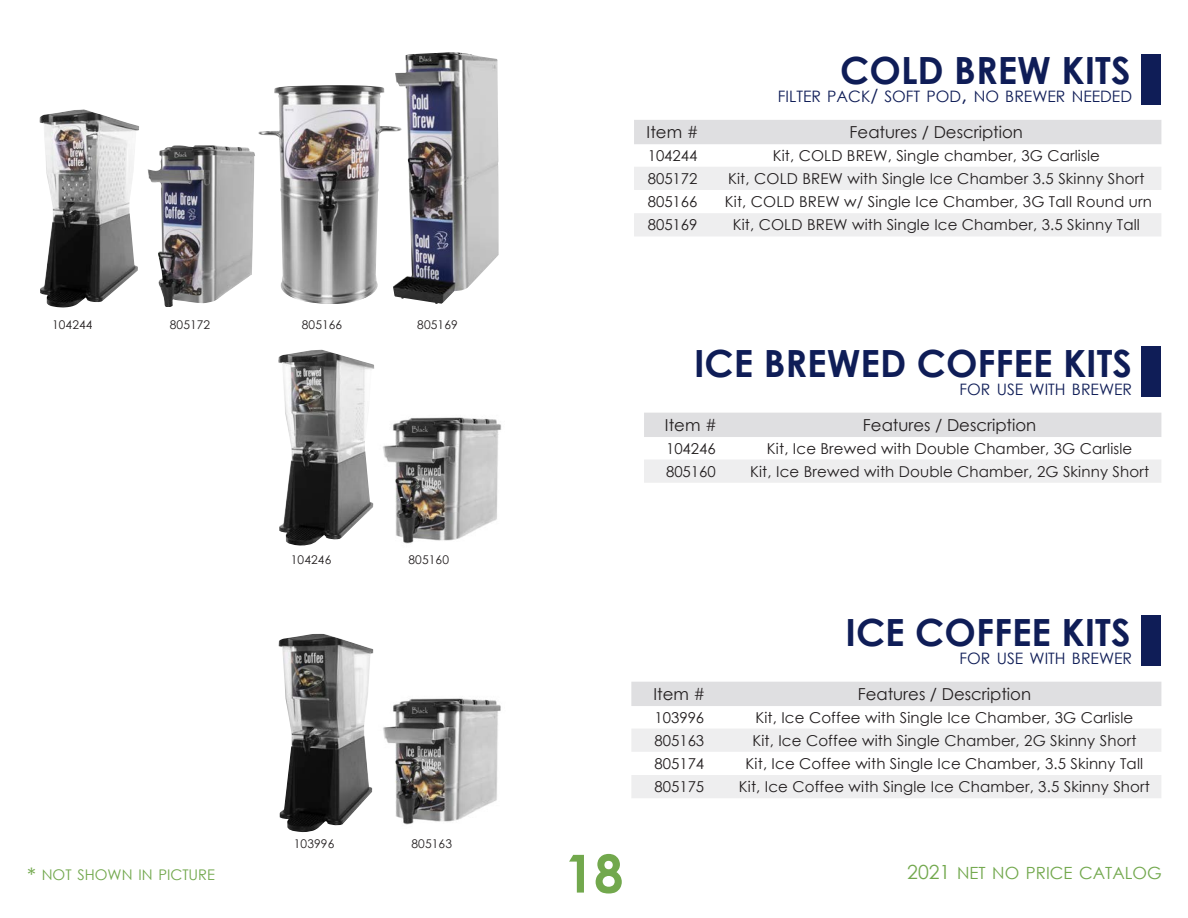
<style>
.page{position:relative;width:1188px;height:918px;background:#fff}
.page>*{position:absolute;margin:0;border:0;box-sizing:border-box;transform-origin:0 0}
.t1{font:700 52.5px "Century Gothic";color:#72a84d}
.t2{font:700 37.5px "Century Gothic";color:#0f1d57}
.t3{font:16.8px "Century Gothic";color:#72a84d}
.t4{font:16.5px "Century Gothic";color:#231f20}
.t5{font:15.75px "Century Gothic";color:#0f1d57}
.TOC_Title{font:15px "Century Gothic";letter-spacing:.01em;color:#231f20}
.t6{font:14.7px "Century Gothic";color:#72a84d}
.Body_Brown{font:12px "Century Gothic";letter-spacing:.01em;color:#231f20}
.s1{font-size:21px}
.s2{font-size:18px}
.s3{font-size:22.5px}
.s4{font-size:19.5px}
</style>
<div class="page">
<img style="left:383px;top:698px;width:118px;height:127px">
<img style="left:148px;top:145px;width:107px;height:162px">
<img style="left:395px;top:52px;width:104px;height:252px">
<img style="left:383px;top:417px;width:119px;height:127px">
<img style="left:39px;top:109px;width:100px;height:199px">
<img style="left:258px;top:85px;width:144px;height:219px">
<img style="left:279px;top:634px;width:94px;height:199px">
<img style="left:278px;top:350px;width:96px;height:196px">
<div style="left:634px;top:120px;width:527px;height:24px;background:#dfdfe1"></div>
<svg style="left:634px;top:167px;width:527px;height:69px"></svg>
<div style="left:631px;top:682px;width:530px;height:24px;background:#dfdfe1"></div>
<svg style="left:631px;top:729px;width:530px;height:69px"></svg>
<div style="left:644px;top:413px;width:517px;height:24px;background:#dfdfe1"></div>
<div style="left:644px;top:460px;width:517px;height:23px;background:#eeeeef"></div>
<div style="left:1141px;top:54px;width:20px;height:50px;background:#0f1d57"></div>
<div style="left:1141px;top:616px;width:20px;height:50px;background:#0f1d57"></div>
<div style="left:1141px;top:347px;width:20px;height:50px;background:#0f1d57"></div>
<p class="Body_Brown" style="left:52px;top:316px;width:42px">104244</p>
<p class="Body_Brown" style="left:170px;top:316px;width:42px">805172</p>
<p class="Body_Brown" style="left:302px;top:316px;width:42px">805166</p>
<p class="Body_Brown" style="left:417px;top:316px;width:42px">805169</p>
<p class="Body_Brown" style="left:291px;top:552px;width:42px">104246</p>
<p class="Body_Brown" style="left:409px;top:552px;width:42px">805160</p>
<p class="t6" style="left:27px;top:865px;width:190px"><span class="s1">*</span> NOT SHOWN IN PICTURE</p>
<p class="Body_Brown" style="left:294px;top:835px;width:42px">103996</p>
<p class="Body_Brown" style="left:412px;top:835px;width:42px">805163</p>
<p class="t2" style="left:840px;top:42px;width:292px">COLD BREW KITS</p>
<p class="t5" style="left:778px;top:86px;width:356px">FILTER PACK<span class="s2">/</span> SOFT POD<span class="s3">,</span> NO BREWER NEEDED</p>
<p class="t4" style="left:647px;top:121px;width:53px">Item #</p>
<p class="t4" style="left:850px;top:121px;width:175px">Features / Description</p>
<p class="TOC_Title" style="left:648px;top:145px;width:51px">104244</p>
<p class="TOC_Title" style="left:773px;top:145px;width:329px">Kit, COLD BREW, Single chamber, 3G Carlisle</p>
<p class="TOC_Title" style="left:648px;top:168px;width:51px">805172</p>
<p class="TOC_Title" style="left:728px;top:168px;width:418px">Kit, COLD BREW with Single Ice Chamber 3.5 Skinny Short</p>
<p class="TOC_Title" style="left:648px;top:191px;width:51px">805166</p>
<p class="TOC_Title" style="left:725px;top:191px;width:429px">Kit, COLD BREW w/ Single Ice Chamber, 3G Tall Round urn</p>
<p class="TOC_Title" style="left:648px;top:215px;width:51px">805169</p>
<p class="TOC_Title" style="left:733px;top:215px;width:409px">Kit, COLD BREW with Single Ice Chamber, 3.5 Skinny Tall</p>
<p class="t2" style="left:694px;top:335px;width:439px">ICE BREWED COFFEE KITS</p>
<p class="t5" style="left:960px;top:378px;width:174px">FOR USE WITH BREWER</p>
<p class="t4" style="left:665px;top:414px;width:53px">Item #</p>
<p class="t4" style="left:863px;top:414px;width:175px">Features / Description</p>
<p class="TOC_Title" style="left:666px;top:438px;width:51px">104246</p>
<p class="TOC_Title" style="left:767px;top:438px;width:367px">Kit, Ice Brewed with Double Chamber, 3G Carlisle</p>
<p class="TOC_Title" style="left:666px;top:461px;width:51px">805160</p>
<p class="TOC_Title" style="left:750px;top:461px;width:401px">Kit, Ice Brewed with Double Chamber, 2G Skinny Short</p>
<p class="t2" style="left:846px;top:604px;width:286px">ICE COFFEE KITS</p>
<p class="t5" style="left:960px;top:647px;width:174px">FOR USE WITH BREWER</p>
<p class="t4" style="left:653px;top:683px;width:53px">Item #</p>
<p class="t4" style="left:858px;top:683px;width:175px">Features / Description</p>
<p class="TOC_Title" style="left:654px;top:707px;width:51px">103996</p>
<p class="TOC_Title" style="left:755px;top:707px;width:380px">Kit, Ice Coffee with Single Ice Chamber, 3G Carlisle</p>
<p class="TOC_Title" style="left:654px;top:730px;width:51px">805163</p>
<p class="TOC_Title" style="left:752px;top:730px;width:386px">Kit, Ice Coffee with Single Chamber, 2G Skinny Short</p>
<p class="TOC_Title" style="left:654px;top:753px;width:51px">805174</p>
<p class="TOC_Title" style="left:746px;top:753px;width:399px">Kit, Ice Coffee with Single Ice Chamber, 3.5 Skinny Tall</p>
<p class="TOC_Title" style="left:654px;top:776px;width:51px">805175</p>
<p class="TOC_Title" style="left:739px;top:776px;width:413px">Kit, Ice Coffee with Single Ice Chamber, 3.5 Skinny Short</p>
<h1 class="t1" style="left:565px;top:834px;width:60px">18</h1>
<p class="t3" style="left:907px;top:861px;width:256px"><span class="s4">2021</span> NET NO PRICE CATALOG</p>
</div>
